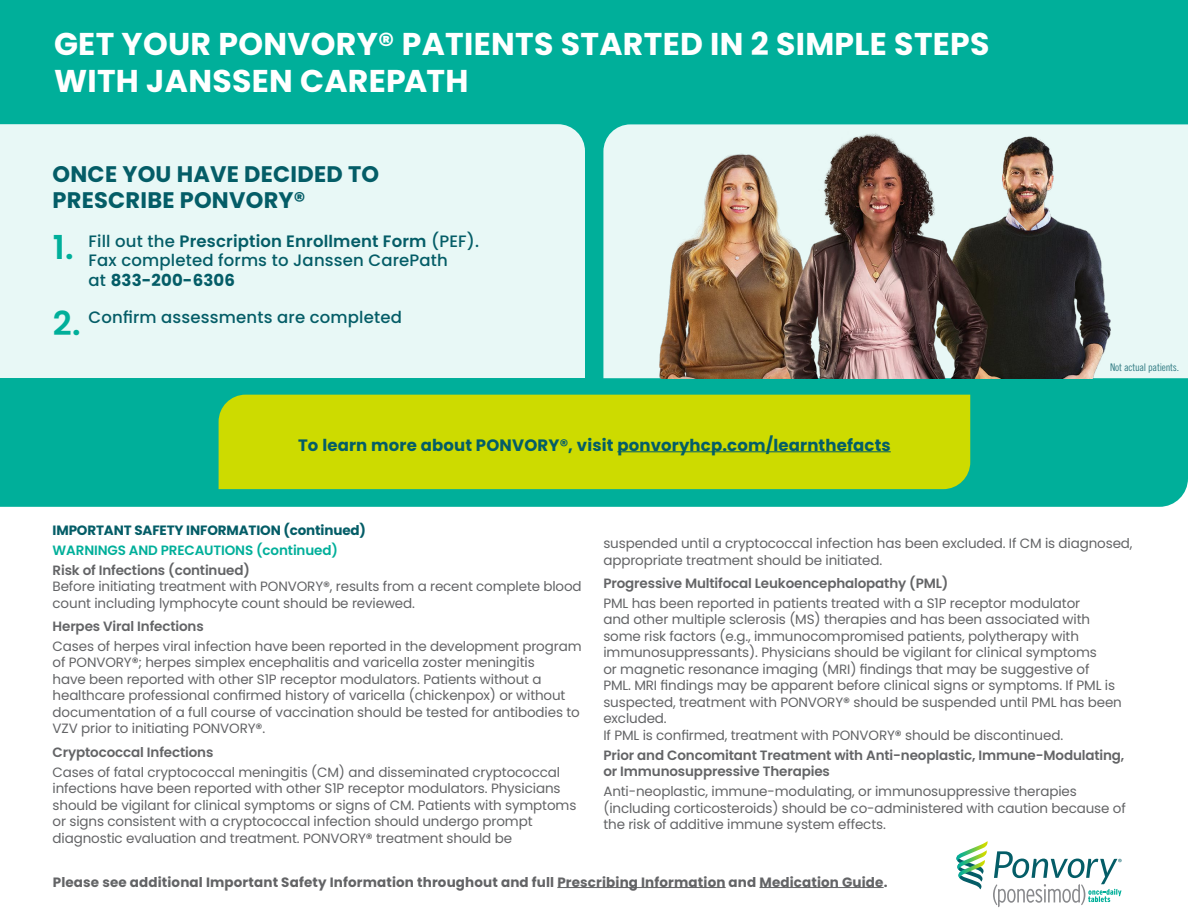
<style>
.page{position:relative;width:1188px;height:918px;background:#fff}
.page>*{position:absolute;margin:0;border:0;box-sizing:border-box;transform-origin:0 0}
.t1{font:600 33px "Poppins";color:#00af9a}
.t2{font:700 31.5px/37.8px "Poppins";letter-spacing:.01em;color:#fff}
.t3{font:700 22.5px/25.8px "Poppins";letter-spacing:.01em;color:#045d67}
.t4{font:500 16.5px/19.5px "Poppins";letter-spacing:.01em;color:#045d67}
.t5{font:700 16.5px "Poppins";letter-spacing:.01em;color:#045d67}
.t6{font:13.5px/16.5px "Poppins";letter-spacing:-.01em;color:#636466}
.t7{font:600 13.5px/16.5px "Poppins";letter-spacing:-.01em;color:#636466}
.t8{font:700 13.5px "Poppins";letter-spacing:.01em;color:#636466}
.t9{font:700 13.5px "Poppins";letter-spacing:-.01em;color:#045d67}
.t10{font:600 13.5px "Poppins";letter-spacing:-.01em;color:#00af9a}
.t11{font:10.5px "Trade Gothic LT Std Cn 18";letter-spacing:-.02em;color:#045d67}
.s1{font-weight:600}
.s2{font-weight:700}
.s3{font-weight:600;font-size:33px;color:#00af9a}
.s4{font-weight:500}
</style>
<div class="page">
<div style="left:0;top:0;width:1188px;height:507px;background:#00af9a"></div>
<div style="left:219px;top:395px;width:751px;height:94px;background:#cddb00"></div>
<hr style="left:617px;top:451px;width:274px;height:1px;background:#045d67">
<div style="left:0;top:124px;width:585px;height:254px;background:#e8f8f6"></div>
<svg style="left:603px;top:124px;width:585px;height:254px;background:#dff5f2"></svg>
<img style="left:660px;top:132px;width:450px;height:246px">
<svg style="left:956px;top:841px;width:166px;height:66px"></svg>
<hr style="left:557px;top:887px;width:169px;height:1px;background:#636466">
<hr style="left:759px;top:887px;width:125px;height:1px;background:#636466">
<h2 class="t2" style="left:54px;top:25px;width:937px">GET YOUR PONVORY® PATIENTS STARTED IN 2 SIMPLE STEPS<br>WITH JANSSEN CAREPATH</h2>
<h3 class="t3" style="left:53px;top:162px;width:328px">ONCE YOU HAVE DECIDED TO<br>PRESCRIBE PONVORY®</h3>
<h1 class="t1" style="left:53px;top:228px;width:22px">1.</h1>
<p class="t4" style="left:89px;top:231px;width:392px">Fill out the <span class="s1">Prescription Enrollment Form</span> (PEF).<br>Fax completed forms to Janssen CarePath<br>at <span class="s2">833-200-6306</span></p>
<p class="t4" style="left:53px;top:308px;width:351px"><span class="s3">2.</span> Confirm assessments are completed</p>
<p class="t5" style="left:298px;top:435px;width:594px">To learn more about PONVORY®, visit ponvoryhcp.com/learnthefacts</p>
<p class="t11" style="left:1110px;top:361px;width:70px">Not actual patients.</p>
<p class="t9" style="left:53px;top:522px;width:315px">IMPORTANT SAFETY INFORMATION (continued)</p>
<p class="t10" style="left:53px;top:542px;width:287px">WARNINGS AND PRECAUTIONS (continued)</p>
<p class="t6" style="left:53px;top:562px;width:531px"><span class="s1">Risk of Infections (continued)<br></span>Before initiating treatment with PONVORY<span class="s4">®</span>, results from a recent complete blood count including lymphocyte count should be reviewed.</p>
<p class="t7" style="left:53px;top:618px;width:153px">Herpes Viral Infections</p>
<p class="t6" style="left:53px;top:638px;width:530px">Cases of herpes viral infection have been reported in the development program of PONVORY<span class="s4">®</span>; herpes simplex encephalitis and varicella zoster meningitis<br>have been reported with other S1P receptor modulators. Patients without a healthcare professional confirmed history of varicella (chickenpox) or without documentation of a full course of vaccination should be tested for antibodies to VZV prior to initiating PONVORY<span class="s4">®</span>.</p>
<p class="t7" style="left:53px;top:744px;width:162px">Cryptococcal Infections</p>
<p class="t6" style="left:53px;top:764px;width:525px">Cases of fatal cryptococcal meningitis (CM) and disseminated cryptococcal infections have been reported with other S1P receptor modulators. Physicians should be vigilant for clinical symptoms or signs of CM. Patients with symptoms or signs consistent with a cryptococcal infection should undergo prompt diagnostic evaluation and treatment. PONVORY<span class="s4">®</span> treatment should be</p>
<p class="t6" style="left:603px;top:535px;width:531px">suspended until a cryptococcal infection has been excluded. If CM is diagnosed, appropriate treatment should be initiated.</p>
<p class="t7" style="left:603px;top:575px;width:347px">Progressive Multifocal Leukoencephalopathy (PML)</p>
<p class="t6" style="left:603px;top:595px;width:520px">PML has been reported in patients treated with a S1P receptor modulator<br>and other multiple sclerosis (MS) therapies and has been associated with some risk factors (e.g., immunocompromised patients, polytherapy with immunosuppressants). Physicians should be vigilant for clinical symptoms<br>or magnetic resonance imaging (MRI) findings that may be suggestive of<br>PML. MRI findings may be apparent before clinical signs or symptoms. If PML is suspected, treatment with PONVORY<span class="s4">®</span> should be suspended until PML has been excluded.<br>If PML is confirmed, treatment with PONVORY<span class="s4">®</span> should be discontinued.</p>
<p class="t7" style="left:603px;top:747px;width:523px">Prior and Concomitant Treatment with Anti-neoplastic, Immune-Modulating, or Immunosuppressive Therapies</p>
<p class="t6" style="left:603px;top:783px;width:524px">Anti-neoplastic, immune-modulating, or immunosuppressive therapies (including corticosteroids) should be co-administered with caution because of the risk of additive immune system effects.</p>
<p class="t8" style="left:53px;top:874px;width:836px">Please see additional Important Safety Information throughout and full Prescribing Information and Medication Guide.</p>
</div>
